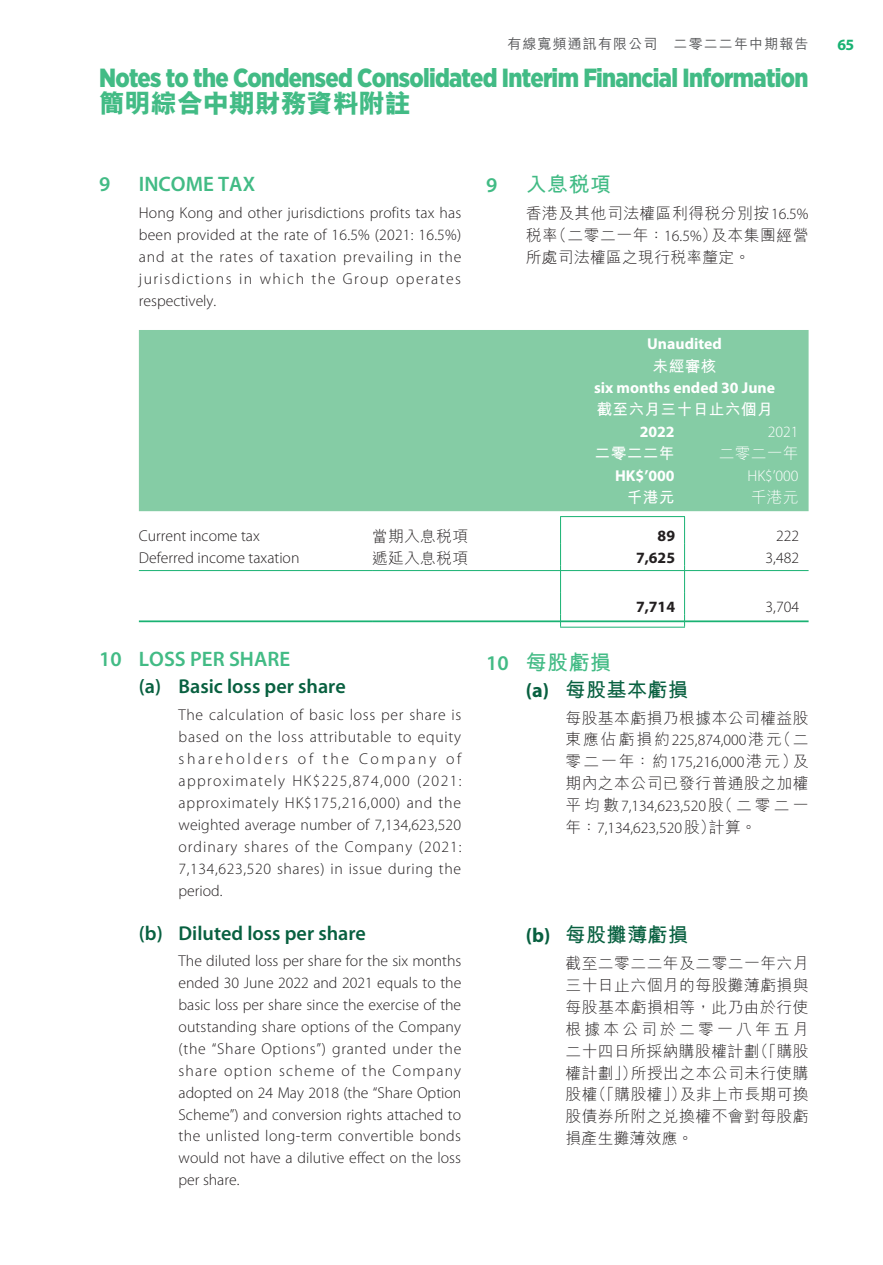
<style>
.page{position:relative;width:883px;height:1265px;background:#fff}
.page>*{position:absolute;margin:0;border:0;box-sizing:border-box;transform-origin:0 0}
.t1{font:900 26.25px "Gotham Narrow";letter-spacing:-.025em;color:#42bb85;scale:.95 1}
.t2{font:800 26.25px "M Hei HK";letter-spacing:-.005em;color:#42bb85}
._01_H1_E{font:600 21px "Myriad Pro";color:#42bb85}
._001_H1_C{font:700 21px "M Hei HK";letter-spacing:.02em;color:#42bb85}
._001_H1_C-2{font:600 21px "Myriad Pro";color:#42bb85}
._02_H2_E{font:600 20.12px "Myriad Pro";color:#086040}
._002_H2_C{font:700 20.12px "M Hei HK";letter-spacing:.02em;color:#086040}
._00_txt_E{font:300 15.75px/21.9px "Myriad Pro";letter-spacing:.04em;color:#231f20;text-align:justify}
._000_txt_C{font:300 15.75px/21.9px "M Hei HK";letter-spacing:.03em;color:#231f20;text-align:justify}
._50_Table_txt{font:300 15.75px "Myriad Pro";color:#231f20}
._50_Table_txt-2{font:700 15.75px "Myriad Pro";color:#fff}
._50_Table_txt-3{font:700 15.75px "M Hei HK";letter-spacing:.02em;color:#fff}
._50_Table_txt-4{font:300 15.75px "M Hei HK";letter-spacing:.02em;color:#231f20}
._50_Table_txt-5{font:700 15.75px "Myriad Pro";color:#231f20}
._50_Table_txt-6{font:300 15.75px "Myriad Pro";color:#fff}
._50_Table_txt-7{font:300 15.75px "M Hei HK";letter-spacing:.02em;color:#fff}
.t3{font:700 15.75px "Myriad Pro";color:#19b273}
.t4{font:500 14px "M Hei HK";letter-spacing:.08em;color:#57585a}
.s1{font-family:"Myriad Pro"}
.s2{font-family:"Myriad Pro";font-weight:600}
</style>
<div class="page">
<div style="left:139px;top:330px;width:670px;height:181px;background:#85cca5"></div>
<hr style="left:560px;top:516px;width:125px;height:1px;background:#19b273">
<svg style="left:560px;top:517px;width:1px;height:110px"></svg>
<svg style="left:684px;top:517px;width:1px;height:110px"></svg>
<hr style="left:560px;top:627px;width:125px;height:1px;background:#19b273">
<hr style="left:139px;top:570px;width:233px;height:1px;background:#19b273">
<hr style="left:372px;top:570px;width:188px;height:1px;background:#19b273">
<hr style="left:561px;top:570px;width:123px;height:1px;background:#19b273">
<hr style="left:685px;top:570px;width:124px;height:1px;background:#19b273">
<hr style="left:139px;top:620px;width:233px;height:2px;background:#19b273">
<hr style="left:372px;top:620px;width:188px;height:2px;background:#19b273">
<hr style="left:561px;top:620px;width:123px;height:2px;background:#19b273">
<hr style="left:685px;top:620px;width:124px;height:2px;background:#19b273">
<p class="t4" style="left:507px;top:34px;width:303px">有線寬頻通訊有限公司 二零二二年中期報告</p>
<p class="t3" style="left:838px;top:34px;width:18px">65</p>
<h1 class="t1" style="left:99px;top:60px;width:748px">Notes to the Condensed Consolidated Interim Financial Information</h1>
<h1 class="t2" style="left:99px;top:91px;width:314px">簡明綜合中期財務資料附註</h1>
<p class="_01_H1_E" style="left:99px;top:171px;width:13px">9</p>
<p class="_01_H1_E" style="left:139px;top:171px;width:118px">INCOME TAX</p>
<p class="_00_txt_E" style="left:139px;top:202px;width:324px">Hong Kong and other jurisdictions profits tax has been provided at the rate of 16.5% (2021: 16.5%) and at the rates of taxation prevailing in the jurisdictions in which the Group operates respectively.</p>
<p class="_001_H1_C-2" style="left:486px;top:172px;width:13px">9</p>
<p class="_001_H1_C" style="left:526px;top:169px;width:87px">入息稅項</p>
<p class="_000_txt_C" style="left:526px;top:202px;width:284px">香港及其他司法權區利得稅分別按<span class="s1">16.5%</span>稅率（二零二一年：<span class="s1">16.5%</span>）及本集團經營所處司法權區之現行稅率釐定。</p>
<p class="_50_Table_txt-2" style="left:647px;top:334px;width:76px">Unaudited</p>
<p class="_50_Table_txt-3" style="left:653px;top:354px;width:65px">未經審核</p>
<p class="_50_Table_txt-2" style="left:594px;top:377px;width:183px">six months ended 30 June</p>
<p class="_50_Table_txt-3" style="left:596px;top:398px;width:178px">截至六月三十日止六個月</p>
<p class="_50_Table_txt-2" style="left:640px;top:421px;width:36px">2022</p>
<p class="_50_Table_txt-6" style="left:768px;top:422px;width:32px">2021</p>
<p class="_50_Table_txt-3" style="left:595px;top:442px;width:82px">二零二二年</p>
<p class="_50_Table_txt-7" style="left:719px;top:445px;width:82px">二零二一年</p>
<p class="_50_Table_txt-2" style="left:615px;top:465px;width:61px">HK$’000</p>
<p class="_50_Table_txt-6" style="left:747px;top:466px;width:53px">HK$’000</p>
<p class="_50_Table_txt-3" style="left:627px;top:486px;width:49px">千港元</p>
<p class="_50_Table_txt-7" style="left:751px;top:489px;width:49px">千港元</p>
<p class="_50_Table_txt" style="left:139px;top:527px;width:122px">Current income tax</p>
<p class="_50_Table_txt-4" style="left:372px;top:528px;width:98px">當期入息稅項</p>
<p class="_50_Table_txt-5" style="left:658px;top:526px;width:19px">89</p>
<p class="_50_Table_txt" style="left:776px;top:527px;width:25px">222</p>
<p class="_50_Table_txt" style="left:139px;top:548px;width:162px">Deferred income taxation</p>
<p class="_50_Table_txt-4" style="left:372px;top:550px;width:98px">遞延入息稅項</p>
<p class="_50_Table_txt-5" style="left:636px;top:548px;width:41px">7,625</p>
<p class="_50_Table_txt" style="left:766px;top:548px;width:35px">3,482</p>
<p class="_50_Table_txt-5" style="left:636px;top:597px;width:41px">7,714</p>
<p class="_50_Table_txt" style="left:766px;top:597px;width:35px">3,704</p>
<p class="_01_H1_E" style="left:99px;top:646px;width:192px">10 LOSS PER SHARE</p>
<p class="_02_H2_E" style="left:139px;top:673px;width:208px">(a) Basic loss per share</p>
<p class="_00_txt_E" style="left:179px;top:703px;width:284px">The calculation of basic loss per share is based on the loss attributable to equity shareholders of the Company of approximately HK$225,874,000 (2021: approximately HK$175,216,000) and the weighted average number of 7,134,623,520 ordinary shares of the Company (2021:<br>7,134,623,520 shares) in issue during the period.</p>
<p class="_02_H2_E" style="left:139px;top:920px;width:229px">(b) Diluted loss per share</p>
<p class="_00_txt_E" style="left:179px;top:950px;width:284px">The diluted loss per share for the six months ended 30 June 2022 and 2021 equals to the basic loss per share since the exercise of the outstanding share options of the Company (the “Share Options”) granted under the share option scheme of the Company adopted on 24 May 2018 (the “Share Option Scheme”) and conversion rights attached to the unlisted long-term convertible bonds would not have a dilutive effect on the loss per share.</p>
<p class="_001_H1_C" style="left:486px;top:647px;width:126px"><span class="s2">10</span> 每股虧損</p>
<p class="_002_H2_C" style="left:526px;top:675px;width:164px"><span class="s1">(a)</span> 每股基本虧損</p>
<p class="_000_txt_C" style="left:565px;top:707px;width:245px">每股基本虧損乃根據本公司權益股東應佔虧損約<span class="s1">225,874,000</span>港元（二零二一年：約<span class="s1">175,216,000</span>港元）及期內之本公司已發行普通股之加權平均數<span class="s1">7,134,623,520</span>股（二零二一年：<span class="s1">7,134,623,520</span>股）計算。</p>
<p class="_002_H2_C" style="left:526px;top:920px;width:164px"><span class="s1">(b)</span> 每股攤薄虧損</p>
<p class="_000_txt_C" style="left:565px;top:952px;width:245px">截至二零二二年及二零二一年六月三十日止六個月的每股攤薄虧損與每股基本虧損相等，此乃由於行使根據本公司於二零一八年五月二十四日所採納購股權計劃（「購股權計劃」）所授出之本公司未行使購股權（「購股權」）及非上市長期可換股債券所附之兌換權不會對每股虧損產生攤薄效應。</p>
</div>
